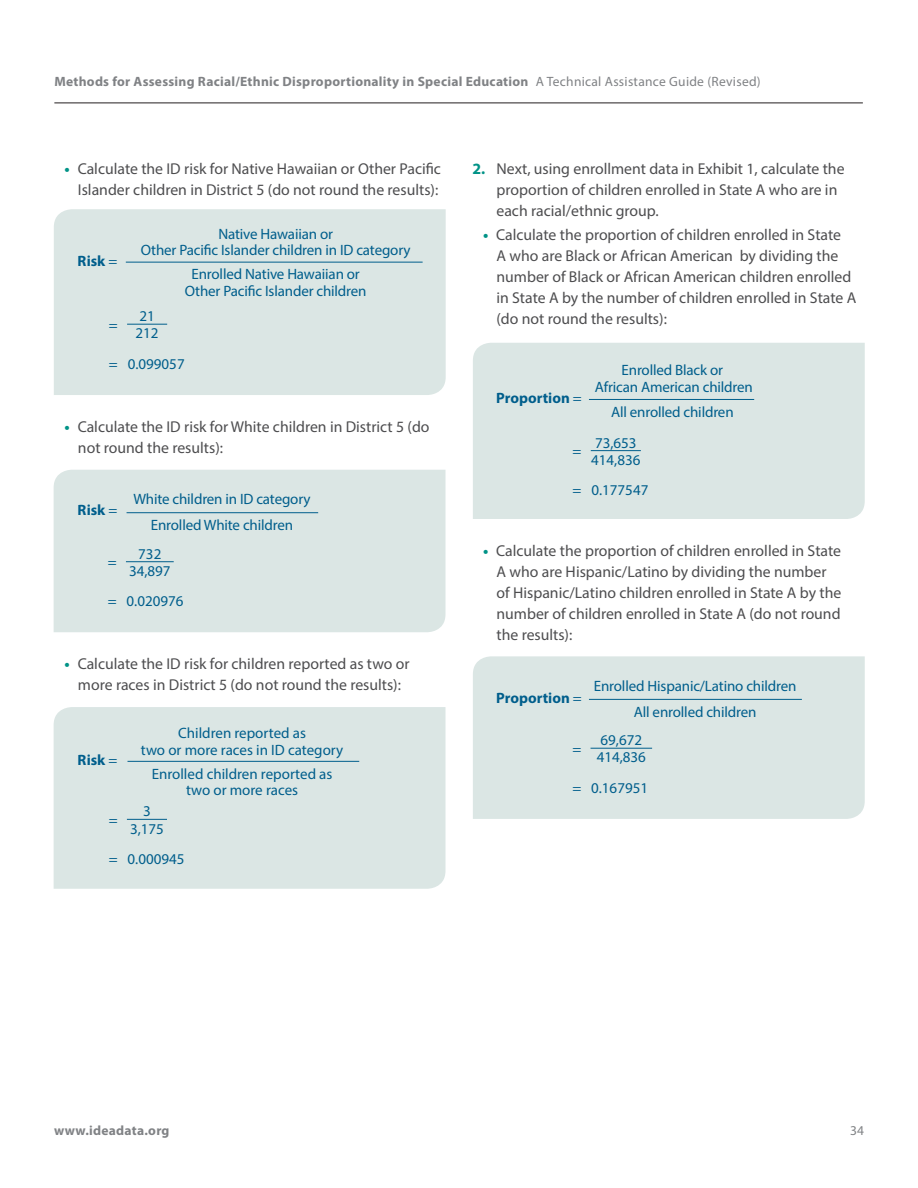
<style>
.page{position:relative;width:918px;height:1188px;background:#fff}
.page>*{position:absolute;margin:0;border:0;box-sizing:border-box;transform-origin:0 0}
.t1{font:15.75px/21px "Myriad Pro";color:#4d4d4f}
.Formula{font:15px/16.5px "Myriad Pro";letter-spacing:-.01em;color:#005e8c;text-align:center}
.Formula-2{font:700 15px "Myriad Pro";color:#005e8c}
.t2{font:700 13.5px "Myriad Pro";letter-spacing:.02em;color:#808285}
.t3{font:13.5px "Myriad Pro";color:#808285}
.s1{font-weight:400}
.s2{font-weight:700;color:#019387}
</style>
<div class="page">
<hr style="left:54px;top:103px;width:809px;height:1px;background:#231f20">
<div style="left:54px;top:209px;width:392px;height:186px;background:#dbe6e4"></div>
<hr style="left:126px;top:262px;width:297px;height:1px;background:#005e8c">
<hr style="left:127px;top:324px;width:40px;height:1px;background:#005e8c">
<div style="left:54px;top:470px;width:392px;height:162px;background:#dbe6e4"></div>
<hr style="left:127px;top:512px;width:191px;height:1px;background:#005e8c">
<hr style="left:126px;top:561px;width:48px;height:1px;background:#005e8c">
<div style="left:54px;top:707px;width:392px;height:182px;background:#dbe6e4"></div>
<hr style="left:128px;top:761px;width:231px;height:1px;background:#005e8c">
<hr style="left:127px;top:819px;width:40px;height:1px;background:#005e8c">
<div style="left:473px;top:343px;width:392px;height:176px;background:#dbe6e4"></div>
<hr style="left:589px;top:399px;width:165px;height:1px;background:#005e8c">
<hr style="left:591px;top:450px;width:50px;height:1px;background:#005e8c">
<div style="left:473px;top:656px;width:392px;height:163px;background:#dbe6e4"></div>
<hr style="left:589px;top:699px;width:213px;height:1px;background:#005e8c">
<hr style="left:591px;top:748px;width:61px;height:1px;background:#005e8c">
<p class="t2" style="left:54px;top:72px;width:708px">Methods for Assessing Racial/Ethnic Disproportionality in Special Education <span class="s1">A Technical Assistance Guide (Revised)</span></p>
<p class="t1" style="left:64px;top:158px;width:378px;text-align:right"><span class="s2">•</span> Calculate the ID risk for Native Hawaiian or Other Pacific<br>Islander children in District 5 (do not round the results):</p>
<p class="Formula-2" style="left:78px;top:251px;width:41px">Risk <span class="s1">=</span></p>
<p class="Formula" style="left:141px;top:225px;width:271px">Native Hawaiian or<br>Other Pacific Islander children in ID category</p>
<p class="Formula" style="left:185px;top:265px;width:183px">Enrolled Native Hawaiian or<br>Other Pacific Islander children</p>
<p class="Formula" style="left:136px;top:307px;width:25px;line-height:17.2px;text-align:left">21<br>212</p>
<p class="Formula" style="left:109px;top:355px;width:77px">= 0.099057</p>
<p class="Formula" style="left:109px;top:316px;width:10px">=</p>
<p class="t1" style="left:78px;top:416px;width:353px;text-indent:-13px"><span class="s2">•</span> Calculate the ID risk for White children in District 5 (do not round the results):</p>
<p class="Formula-2" style="left:78px;top:500px;width:41px">Risk <span class="s1">=</span></p>
<p class="Formula" style="left:133px;top:486px;width:179px;line-height:25.5px">White children in ID category<br>Enrolled White children</p>
<p class="Formula" style="left:108px;top:554px;width:10px">=</p>
<p class="Formula" style="left:129px;top:545px;width:43px;line-height:17.2px">732<br>34,897</p>
<p class="Formula" style="left:108px;top:593px;width:77px">= 0.020976</p>
<p class="t1" style="left:64px;top:653px;width:347px;text-align:center"><span class="s2">•</span> Calculate the ID risk for children reported as two or more races in District 5 (do not round the results):</p>
<p class="Formula" style="left:141px;top:725px;width:204px">Children reported as<br>two or more races in ID category</p>
<p class="Formula" style="left:152px;top:765px;width:182px">Enrolled children reported as two or more races</p>
<p class="Formula-2" style="left:78px;top:750px;width:41px">Risk <span class="s1">=</span></p>
<p class="Formula" style="left:130px;top:802px;width:35px;line-height:17.2px">3<br>3,175</p>
<p class="Formula" style="left:109px;top:850px;width:77px">= 0.000945</p>
<p class="Formula" style="left:109px;top:811px;width:10px">=</p>
<p class="t1" style="left:497px;top:158px;width:350px;text-indent:-24px"><span class="s2">2.</span> Next, using enrollment data in Exhibit 1, calculate the proportion of children enrolled in State A who are in each racial/ethnic group.</p>
<p class="t1" style="left:497px;top:224px;width:361px;text-indent:-13px"><span class="s2">•</span> Calculate the proportion of children enrolled in State<br>A who are Black or African American by dividing the number of Black or African American children enrolled in State A by the number of children enrolled in State A (do not round the results):</p>
<p class="Formula-2" style="left:496px;top:388px;width:87px">Proportion <span class="s1">=</span></p>
<p class="Formula" style="left:595px;top:361px;width:160px">Enrolled Black or<br>African American children</p>
<p class="Formula" style="left:611px;top:403px;width:124px">All enrolled children</p>
<p class="Formula" style="left:591px;top:434px;width:51px;line-height:17.2px;text-align:left">73,653<br>414,836</p>
<p class="Formula" style="left:573px;top:481px;width:77px">= 0.177547</p>
<p class="Formula" style="left:573px;top:443px;width:10px">=</p>
<p class="t1" style="left:496px;top:540px;width:346px;text-indent:-13px"><span class="s2">•</span> Calculate the proportion of children enrolled in State A who are Hispanic/Latino by dividing the number of Hispanic/Latino children enrolled in State A by the number of children enrolled in State A (do not round the results):</p>
<p class="Formula-2" style="left:496px;top:688px;width:87px">Proportion <span class="s1">=</span></p>
<p class="Formula" style="left:594px;top:673px;width:204px;line-height:25.5px">Enrolled Hispanic/Latino children<br>All enrolled children</p>
<p class="Formula" style="left:572px;top:740px;width:10px">=</p>
<p class="Formula" style="left:597px;top:731px;width:51px;line-height:17.2px;text-align:left">69,672<br>414,836</p>
<p class="Formula" style="left:572px;top:779px;width:77px">= 0.167951</p>
<p class="t2" style="left:54px;top:1121px;width:117px">www.ideadata.org</p>
<p class="t3" style="left:850px;top:1122px;width:15px">34</p>
</div>
